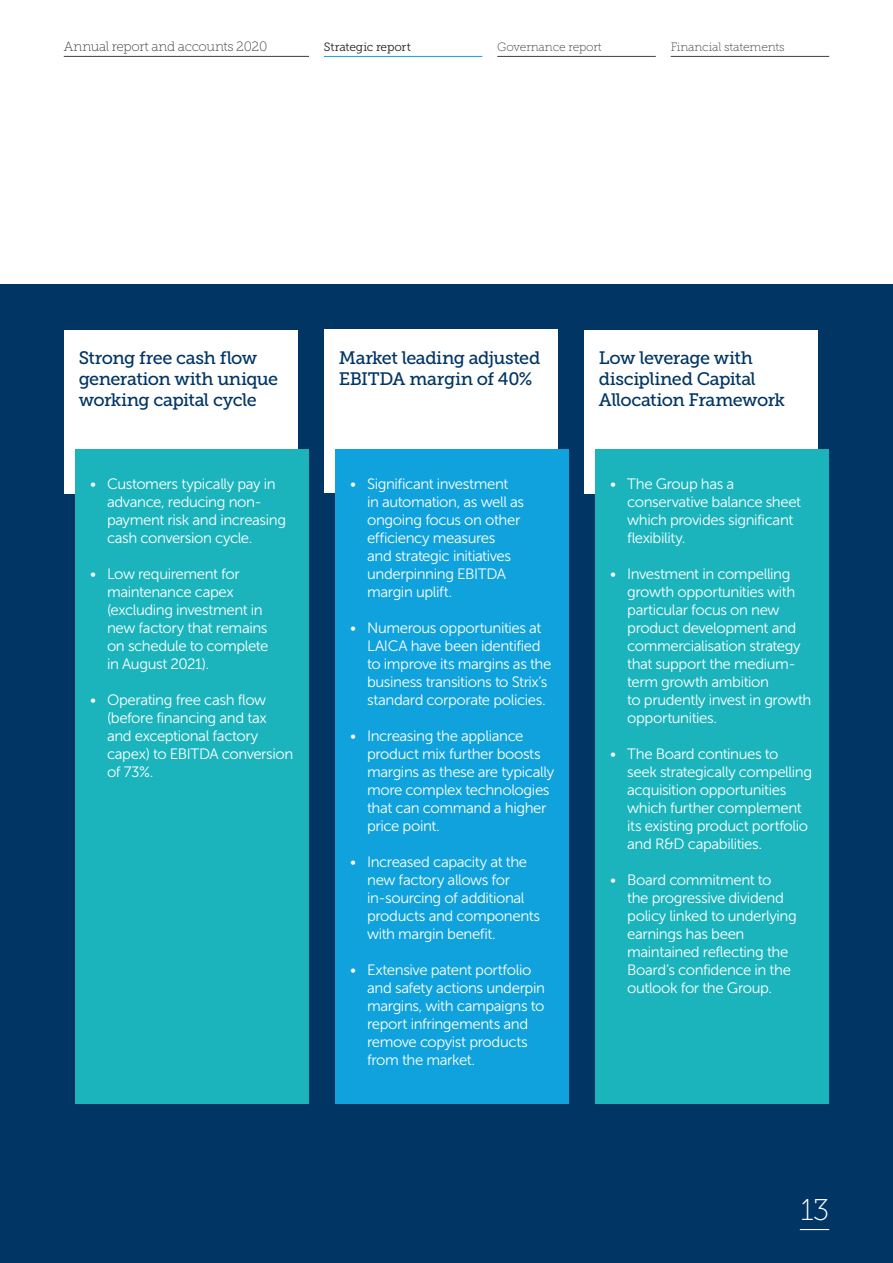
<style>
.page{position:relative;width:893px;height:1263px;background:#fff}
.page>*{position:absolute;margin:0;border:0;box-sizing:border-box;transform-origin:0 0}
.t1{font:30px "Museo Slab 100";color:#fff}
.t2{font:18px/21px "Museo Slab 500";letter-spacing:-.03em;color:#003564}
.t3{font:15px/18px "Museo Sans 300";letter-spacing:-.025em;color:#fff}
.t4{font:13.5px "Museo Slab 100";letter-spacing:-.03em;color:#3e3e3f}
.t5{font:12px "Museo Slab 100";letter-spacing:-.01em;color:#3e3e3f}
.t6{font:12px "Museo Slab 300";letter-spacing:-.01em;color:#231f20}
</style>
<div class="page">
<div style="left:0;top:285px;width:893px;height:978px;background:#003564"></div>
<hr style="left:64px;top:56px;width:245px;height:1px;background:#3e3e3f">
<hr style="left:324px;top:56px;width:158px;height:1px;background:#0fa2dd">
<hr style="left:497px;top:56px;width:159px;height:1px;background:#3e3e3f">
<hr style="left:671px;top:56px;width:158px;height:1px;background:#3e3e3f">
<svg style="left:800px;top:1229px;width:29px;height:1px"></svg>
<div style="left:64px;top:330px;width:234px;height:163px;background:#fff"></div>
<div style="left:584px;top:330px;width:234px;height:163px;background:#fff"></div>
<div style="left:75px;top:449px;width:234px;height:654px;background:#1bb4bc"></div>
<div style="left:595px;top:449px;width:234px;height:654px;background:#1bb4bc"></div>
<div style="left:324px;top:330px;width:234px;height:163px;background:#fff"></div>
<div style="left:335px;top:449px;width:234px;height:654px;background:#0fa2dd"></div>
<p class="t4" style="left:64px;top:39px;width:205px">Annual report and accounts 2020</p>
<p class="t6" style="left:324px;top:40px;width:88px">Strategic report</p>
<p class="t5" style="left:497px;top:40px;width:106px">Governance report</p>
<p class="t5" style="left:671px;top:40px;width:116px">Financial statements</p>
<p class="t2" style="left:339px;top:347px;width:203px">Market leading adjusted<br>EBITDA margin of 40%</p>
<p class="t2" style="left:79px;top:347px;width:201px">Strong free cash flow generation with unique working capital cycle</p>
<p class="t2" style="left:599px;top:347px;width:188px">Low leverage with disciplined Capital<br>Allocation Framework</p>
<p class="t3" style="left:107px;top:475px;width:181px;text-indent:-17px">• Customers typically pay in advance, reducing non&shy;payment risk and increasing cash conversion cycle.</p>
<p class="t3" style="left:107px;top:565px;width:163px;text-indent:-17px">• Low requirement for maintenance capex (excluding investment in new factory that remains on schedule to complete in August 2021).</p>
<p class="t3" style="left:107px;top:691px;width:188px;text-indent:-17px">• Operating free cash flow (before financing and tax and exceptional factory capex) to EBITDA conversion of 73%.</p>
<p class="t3" style="left:367px;top:475px;width:159px;text-indent:-17px">• Significant investment<br>in automation, as well as ongoing focus on other efficiency measures<br>and strategic initiatives underpinning EBITDA margin uplift.</p>
<p class="t3" style="left:367px;top:619px;width:186px;text-indent:-17px">• Numerous opportunities at<br>LAICA have been identified to improve its margins as the business transitions to Strix’s standard corporate policies.</p>
<p class="t3" style="left:367px;top:727px;width:189px;text-indent:-17px">• Increasing the appliance product mix further boosts margins as these are typically more complex technologies that can command a higher price point.</p>
<p class="t3" style="left:367px;top:853px;width:175px;text-indent:-17px">• Increased capacity at the new factory allows for in-sourcing of additional products and components with margin benefit.</p>
<p class="t3" style="left:367px;top:961px;width:179px;text-indent:-17px">• Extensive patent portfolio and safety actions underpin margins, with campaigns to report infringements and remove copyist products from the market.</p>
<p class="t3" style="left:627px;top:475px;width:176px;text-indent:-17px">• The Group has a conservative balance sheet which provides significant flexibility.</p>
<p class="t3" style="left:627px;top:565px;width:186px;text-indent:-17px">• Investment in compelling growth opportunities with particular focus on new product development and commercialisation strategy that support the medium&shy;term growth ambition<br>to prudently invest in growth opportunities.</p>
<p class="t3" style="left:627px;top:745px;width:186px;text-indent:-17px">• The Board continues to<br>seek strategically compelling acquisition opportunities which further complement its existing product portfolio and R&amp;D capabilities.</p>
<p class="t3" style="left:627px;top:871px;width:171px;text-indent:-17px">• Board commitment to<br>the progressive dividend policy linked to underlying earnings has been maintained reflecting the<br>Board’s confidence in the outlook for the Group.</p>
<h1 class="t1" style="left:801px;top:1194px;width:30px">13</h1>
</div>
